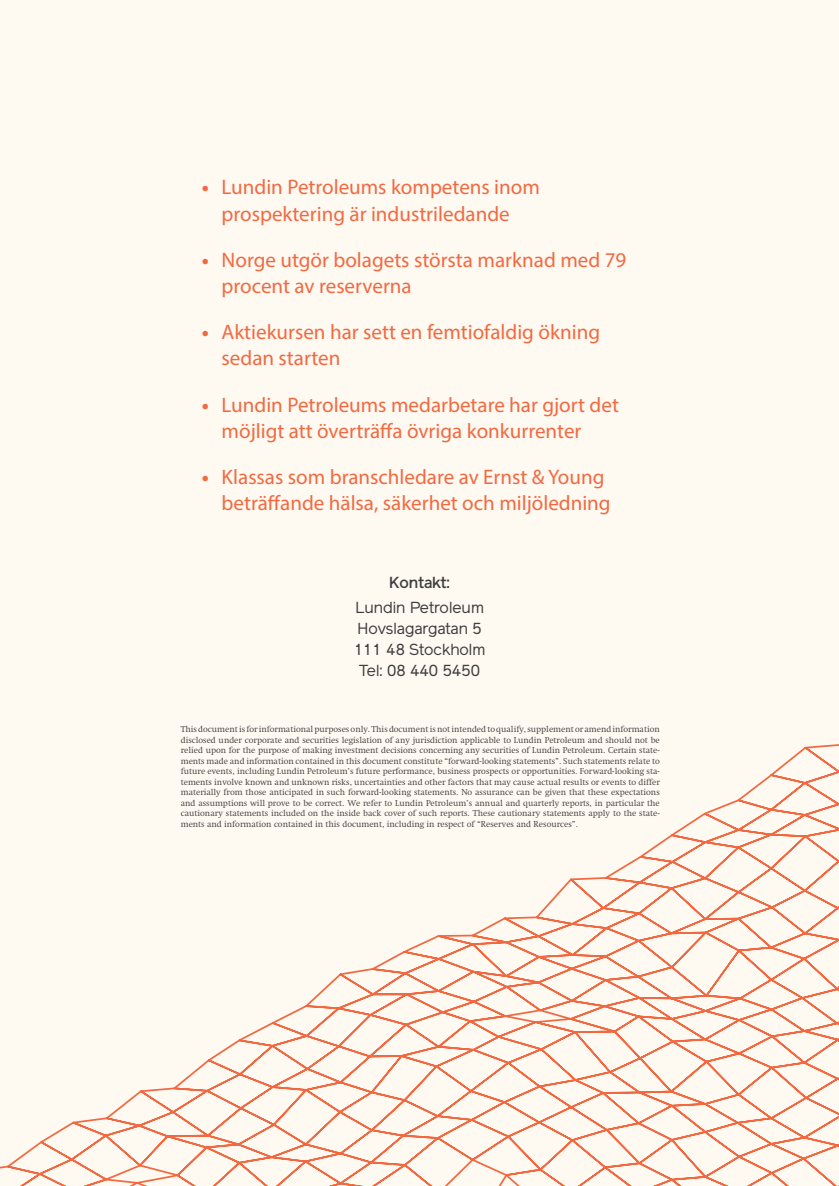
<style>
.page{position:relative;width:839px;height:1186px;background:#fff}
.page>*{position:absolute;margin:0;border:0;box-sizing:border-box;transform-origin:0 0}
.t1{font:21px/26.2px "Myriad Pro";color:#f26941}
.t2{font:15.75px/21px "Reader";color:#3e3e3f;text-align:center}
.t3{font:500 15.75px "Reader";color:#3e3e3f}
.t4{font:300 8.75px/10.5px "Swift LT Std";color:#3e3e3f;text-align:justify}
.s1{font-weight:700}
</style>
<div class="page">
<div style="left:0;top:0;width:838px;height:1186px;background:#fef9f1"></div>
<svg style="left:0;top:744px;width:838px;height:442px"></svg>
<svg style="left:487px;top:1172px;width:21px;height:14px"></svg>
<h1 class="t1" style="left:202px;top:174px;width:339px;text-align:center"><span class="s1">•</span> Lundin Petroleums kompetens inom prospektering är industriledande</h1>
<h1 class="t1" style="left:221px;top:246px;width:406px;text-indent:-20px"><span class="s1">•</span> Norge utgör bolagets största marknad med 79 procent av reserverna</h1>
<h1 class="t1" style="left:221px;top:319px;width:380px;text-indent:-20px"><span class="s1">•</span> Aktiekursen har sett en femtiofaldig ökning sedan starten</h1>
<h1 class="t1" style="left:221px;top:391px;width:399px;text-indent:-20px"><span class="s1">•</span> Lundin Petroleums medarbetare har gjort det möjligt att överträffa övriga konkurrenter</h1>
<h1 class="t1" style="left:202px;top:463px;width:410px;text-align:right"><span class="s1">•</span> Klassas som branschledare av Ernst &amp; Young beträffande hälsa, säkerhet och miljöledning</h1>
<h2 class="t3" style="left:389px;top:573px;width:62px">Kontakt:</h2>
<h2 class="t2" style="left:354px;top:597px;width:133px">Lundin Petroleum<br>Hovslagargatan 5<br>111 48 Stockholm<br>Tel: 08 440 5450</h2>
<p class="t4" style="left:181px;top:724px;width:480px">This document is for informational purposes only. This document is not intended to qualify, supplement or amend information disclosed under corporate and securities legislation of any jurisdiction applicable to Lundin Petroleum and should not be relied upon for the purpose of making investment decisions concerning any securities of Lundin Petroleum. Certain state&shy;ments made and information contained in this document constitute “forward-looking statements”. Such statements relate to future events, including Lundin Petroleum’s future performance, business prospects or opportunities. Forward-looking sta&shy;tements involve known and unknown risks, uncertainties and other factors that may cause actual results or events to differ materially from those anticipated in such forward-looking statements. No assurance can be given that these expectations and assumptions will prove to be correct. We refer to Lundin Petroleum’s annual and quarterly reports, in particular the cautionary statements included on the inside back cover of such reports. These cautionary statements apply to the state&shy;ments and information contained in this document, including in respect of “Reserves and Resources”.</p>
</div>
